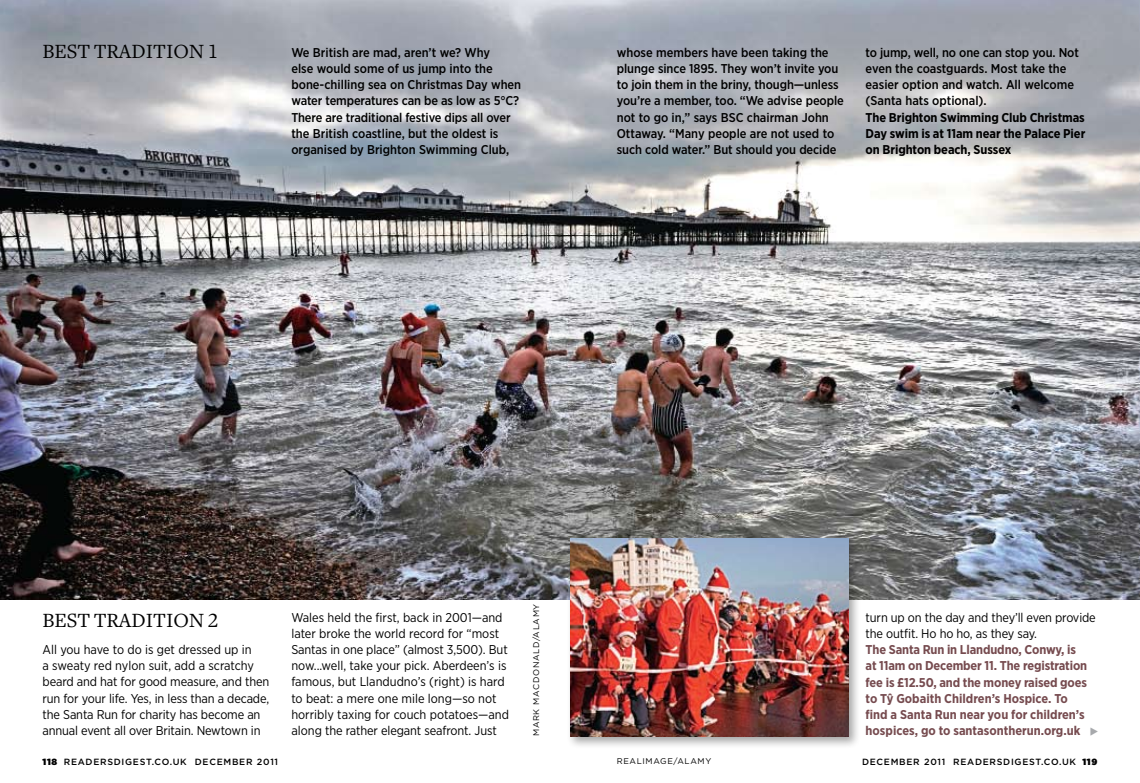
<style>
.page{position:relative;width:1140px;height:783px;background:#fff}
.page>*{position:absolute;margin:0;border:0;box-sizing:border-box;transform-origin:0 0}
.t1{font:21px "Freight Text";color:#000}
.t2{font:500 18px "Flama";color:#a7a9ac}
.t3{font:500 12.75px/16.2px "Gotham Narrow";letter-spacing:-.005em;color:#000}
.t4{font:12.75px/16.2px "Gotham Narrow";letter-spacing:-.01em;color:#000}
.t5{font:700 12.75px/16.2px "Gotham Narrow";letter-spacing:-.01em;color:#764b4f}
.t6{font:700 12.75px/16.2px "Gotham Narrow";letter-spacing:-.005em;color:#000;text-align:justify}
.t7{font:500 9px "Gotham";letter-spacing:.08em;color:#000}
.t8{font:8.25px "Gotham";letter-spacing:.08em;color:#000}
.s1{font-family:"Freight Text Book SC"}
.s2{font-weight:900}
</style>
<div class="page">
<img style="left:0;top:0;width:1140px;height:599px">
<div style="left:566px;top:534px;width:301px;height:220px;background:#000;opacity:.35"></div>
<img style="left:570px;top:538px;width:278px;height:197px">
<h1 class="t1" style="left:43px;top:40px;width:13px">BEST</h1>
<h1 class="t1" style="left:94px;top:40px;width:49px">TRADITI</h1>
<h1 class="t1" style="left:173px;top:40px;width:46px">ON <span class="s1">1</span></h1>
<p class="t3" style="left:291px;top:44px;width:231px">We British are mad, aren’t we? Why<br>else would some of us jump into the bone-chilling sea on Christmas Day when water temperatures can be as low as 5°C?<br>There are traditional festive dips all over the British coastline, but the oldest is organised by Brighton Swimming Club,</p>
<p class="t3" style="left:865px;top:44px;width:215px">to jump, well, no one can stop you. Not even the coastguards. Most take the easier option and watch. All welcome (Santa hats optional).</p>
<p class="t3" style="left:617px;top:44px;width:229px">whose members have been taking the plunge since 1895. They won’t invite you to join them in the briny, though—unless you’re a member, too. “We advise people not to go in,” says BSC chairman John Ottaway. “Many people are not used to such cold water.” But should you decide</p>
<p class="t6" style="left:865px;top:109px;width:221px">The Brighton Swimming Club Christmas Day swim is at 11am near the Palace Pier on Brighton beach, Sussex</p>
<h1 class="t1" style="left:43px;top:608px;width:13px">BEST</h1>
<h1 class="t1" style="left:94px;top:608px;width:49px">TRADITI</h1>
<h1 class="t1" style="left:173px;top:608px;width:46px">ON <span class="s1">2</span></h1>
<p class="t4" style="left:43px;top:641px;width:228px">All you have to do is get dressed up in<br>a sweaty red nylon suit, add a scratchy beard and hat for good measure, and then run for your life. Yes, in less than a decade, the Santa Run for charity has become an annual event all over Britain. Newtown in</p>
<p class="t8" style="left:531px;top:736px;width:134px;rotate:-90deg">MARK MACDONALD/ALAMY</p>
<p class="t4" style="left:291px;top:609px;width:219px">Wales held the first, back in 2001—and later broke the world record for “most Santas in one place” (almost 3,500). But now...well, take your pick. Aberdeen’s is famous, but Llandudno’s (right) is hard to beat: a mere one mile long—so not horribly taxing for couch potatoes—and along the rather elegant seafront. Just</p>
<p class="t4" style="left:865px;top:609px;width:232px">turn up on the day and they’ll even provide the outfit. Ho ho ho, as they say.</p>
<p class="t5" style="left:865px;top:641px;width:223px">The Santa Run in Llandudno, Conwy, is at 11am on December 11. The registration fee is £12.50, and the money raised goes to Tŷ Gobaith Children’s Hospice. To find a Santa Run near you for children’s</p>
<p class="t5" style="left:865px;top:722px;width:216px">hospices, go to santasontherun.org.uk</p>
<h2 class="t2" style="left:1088px;top:718px;width:12px">►</h2>
<p class="t8" style="left:617px;top:756px;width:96px">REALIMAGE/ALAMY</p>
<p class="t7" style="left:43px;top:755px;width:237px"><span class="s2">118</span> READERSDIGEST.CO.UK DECEMBER 2011</p>
<p class="t7" style="left:862px;top:755px;width:237px">DECEMBER 2011 READERSDIGEST.CO.UK <span class="s2">119</span></p>
</div>
